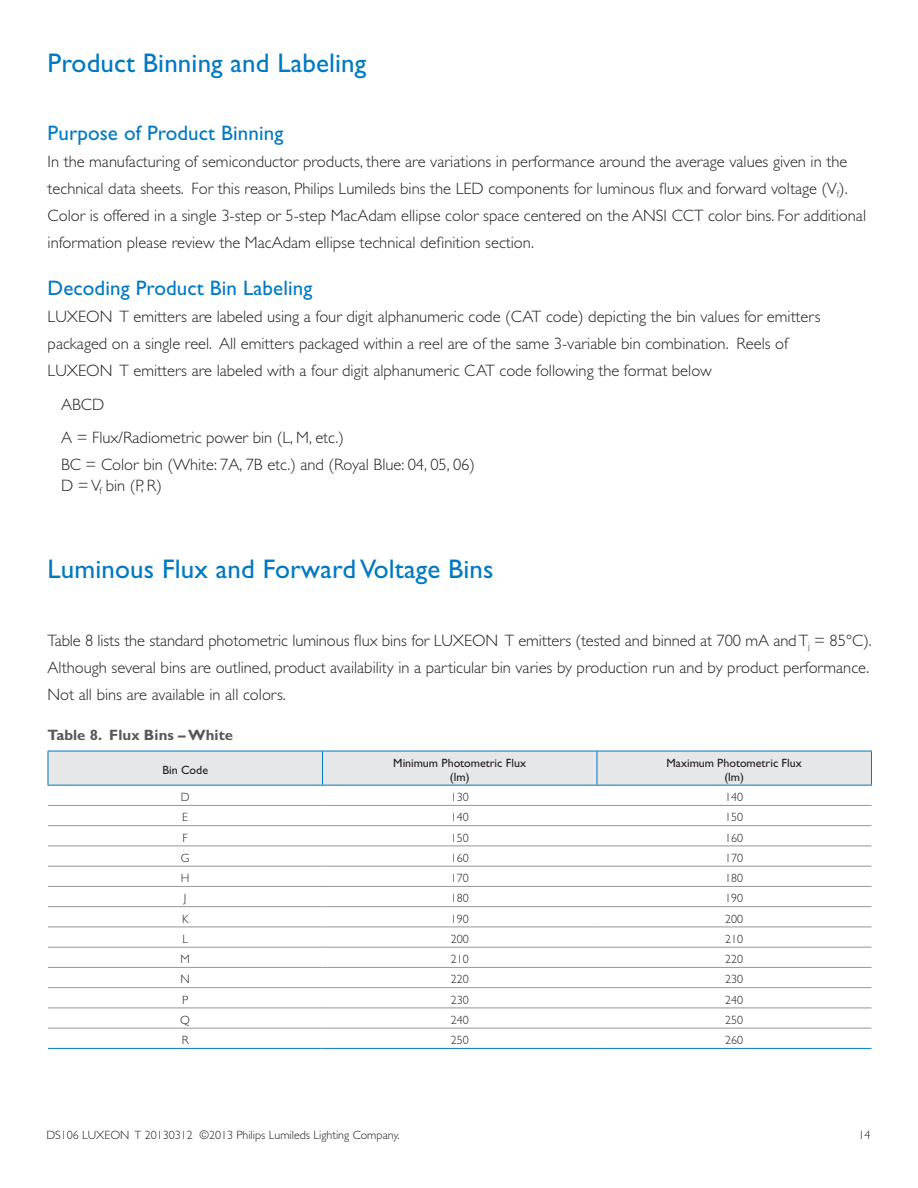
<style>
.page{position:relative;width:918px;height:1188px;background:#fff}
.page>*{position:absolute;margin:0;border:0;box-sizing:border-box;transform-origin:0 0}
.Head_1{font:27px "Gill Sans";letter-spacing:.005em;color:#0079c2}
.Head_2_not_in_TOC{font:21px "Gill Sans";letter-spacing:.005em;color:#0079c2}
.Head_2_following_Hea{font:21px "Gill Sans";letter-spacing:.005em;color:#0079c2}
.Body_text{font:300 16.5px/27px "Gill Sans";color:#231f20}
.body_text_indented{font:300 16.5px "Gill Sans";color:#231f20}
.Table_title{font:700 15px "Gill Sans";letter-spacing:.005em;color:#57585a}
.Table_text_QC{font:300 12px "Gill Sans";color:#231f20}
.Table_heads{font:12px/13.5px "Gill Sans";color:#231f20;text-align:center}
</style>
<div class="page">
<div style="left:49px;top:752px;width:822px;height:33px;background:#e6e7e9"></div>
<hr style="left:48px;top:805px;width:274px;height:1px;background:#939598">
<hr style="left:322px;top:805px;width:275px;height:1px;background:#939598">
<hr style="left:597px;top:805px;width:274px;height:1px;background:#939598">
<hr style="left:48px;top:825px;width:274px;height:1px;background:#939598">
<hr style="left:322px;top:825px;width:275px;height:1px;background:#939598">
<hr style="left:597px;top:825px;width:274px;height:1px;background:#939598">
<hr style="left:48px;top:846px;width:274px;height:1px;background:#939598">
<hr style="left:322px;top:846px;width:275px;height:1px;background:#939598">
<hr style="left:597px;top:846px;width:274px;height:1px;background:#939598">
<hr style="left:48px;top:866px;width:274px;height:1px;background:#939598">
<hr style="left:322px;top:866px;width:275px;height:1px;background:#939598">
<hr style="left:597px;top:866px;width:274px;height:1px;background:#939598">
<hr style="left:48px;top:886px;width:274px;height:1px;background:#939598">
<hr style="left:322px;top:886px;width:275px;height:1px;background:#939598">
<hr style="left:597px;top:886px;width:274px;height:1px;background:#939598">
<hr style="left:48px;top:906px;width:274px;height:1px;background:#939598">
<hr style="left:322px;top:906px;width:275px;height:1px;background:#939598">
<hr style="left:597px;top:906px;width:274px;height:1px;background:#939598">
<hr style="left:48px;top:927px;width:274px;height:1px;background:#939598">
<hr style="left:322px;top:927px;width:275px;height:1px;background:#939598">
<hr style="left:597px;top:927px;width:274px;height:1px;background:#939598">
<hr style="left:48px;top:947px;width:274px;height:1px;background:#939598">
<hr style="left:322px;top:947px;width:275px;height:1px;background:#939598">
<hr style="left:597px;top:947px;width:274px;height:1px;background:#939598">
<hr style="left:48px;top:967px;width:274px;height:1px;background:#939598">
<hr style="left:322px;top:967px;width:275px;height:1px;background:#939598">
<hr style="left:597px;top:967px;width:274px;height:1px;background:#939598">
<hr style="left:48px;top:987px;width:274px;height:1px;background:#939598">
<hr style="left:322px;top:987px;width:275px;height:1px;background:#939598">
<hr style="left:597px;top:987px;width:274px;height:1px;background:#939598">
<hr style="left:48px;top:1008px;width:274px;height:1px;background:#939598">
<hr style="left:322px;top:1008px;width:275px;height:1px;background:#939598">
<hr style="left:597px;top:1008px;width:274px;height:1px;background:#939598">
<hr style="left:48px;top:751px;width:274px;height:1px;background:#0079c2">
<hr style="left:48px;top:751px;width:1px;height:34px;background:#0079c2">
<hr style="left:322px;top:751px;width:275px;height:1px;background:#0079c2">
<hr style="left:322px;top:751px;width:1px;height:34px;background:#0079c2">
<hr style="left:597px;top:751px;width:275px;height:1px;background:#0079c2">
<hr style="left:597px;top:751px;width:1px;height:34px;background:#0079c2">
<hr style="left:871px;top:751px;width:1px;height:34px;background:#0079c2">
<hr style="left:48px;top:785px;width:274px;height:1px;background:#0079c2">
<hr style="left:322px;top:785px;width:275px;height:1px;background:#0079c2">
<hr style="left:597px;top:785px;width:275px;height:1px;background:#0079c2">
<hr style="left:48px;top:1028px;width:274px;height:1px;background:#939598">
<hr style="left:322px;top:1028px;width:275px;height:1px;background:#939598">
<hr style="left:597px;top:1028px;width:274px;height:1px;background:#939598">
<hr style="left:48px;top:1048px;width:274px;height:1px;background:#0079c2">
<hr style="left:322px;top:1048px;width:275px;height:1px;background:#0079c2">
<hr style="left:597px;top:1048px;width:274px;height:1px;background:#0079c2">
<p class="Head_1" style="left:48px;top:47px;width:320px">Product Binning and Labeling</p>
<p class="Head_2_following_Hea" style="left:48px;top:120px;width:237px">Purpose of Product Binning</p>
<p class="Body_text" style="left:48px;top:148px;width:820px">In the manufacturing of semiconductor products, there are variations in performance around the average values given in the technical data sheets. For this reason, Philips Lumileds bins the LED components for luminous flux and forward voltage (V<sub>f</sub>).<br>Color is offered in a single 3-step or 5-step MacAdam ellipse color space centered on the ANSI CCT color bins. For additional information please review the MacAdam ellipse technical definition section.</p>
<p class="Head_2_not_in_TOC" style="left:48px;top:276px;width:266px">Decoding Product Bin Labeling</p>
<p class="Body_text" style="left:48px;top:303px;width:774px">LUXEON T emitters are labeled using a four digit alphanumeric code (CAT code) depicting the bin values for emitters packaged on a single reel. All emitters packaged within a reel are of the same 3-variable bin combination. Reels of<br>LUXEON T emitters are labeled with a four digit alphanumeric CAT code following the format below</p>
<p class="body_text_indented" style="left:61px;top:395px;width:45px">ABCD</p>
<p class="body_text_indented" style="left:61px;top:429px;width:284px">A = Flux/Radiometric power bin (L, M, etc.)</p>
<p class="body_text_indented" style="left:61px;top:456px;width:415px">BC = Color bin (White: 7A, 7B etc.) and (Royal Blue: 04, 05, 06)</p>
<p class="body_text_indented" style="left:61px;top:476px;width:102px">D = V<sub>f</sub> bin (P, R)</p>
<p class="Head_1" style="left:48px;top:554px;width:447px">Luminous Flux and Forward Voltage Bins</p>
<p class="Body_text" style="left:48px;top:627px;width:826px">Table 8 lists the standard photometric luminous flux bins for LUXEON T emitters (tested and binned at 700 mA and T<sub>j</sub> = 85°C).<br>Although several bins are outlined, product availability in a particular bin varies by production run and by product performance.<br>Not all bins are available in all colors.</p>
<p class="Table_title" style="left:48px;top:726px;width:187px">Table 8. Flux Bins – White</p>
<p class="Table_heads" style="left:162px;top:763px;width:47px">Bin Code</p>
<p class="Table_heads" style="left:393px;top:757px;width:134px">Minimum Photometric Flux (lm)</p>
<p class="Table_heads" style="left:667px;top:757px;width:137px">Maximum Photometric Flux (lm)</p>
<p class="Table_text_QC" style="left:181px;top:790px;width:10px">D</p>
<p class="Table_text_QC" style="left:451px;top:790px;width:19px">130</p>
<p class="Table_text_QC" style="left:725px;top:790px;width:19px">140</p>
<p class="Table_text_QC" style="left:182px;top:811px;width:7px">E</p>
<p class="Table_text_QC" style="left:451px;top:811px;width:19px">140</p>
<p class="Table_text_QC" style="left:725px;top:811px;width:19px">150</p>
<p class="Table_text_QC" style="left:183px;top:831px;width:7px">F</p>
<p class="Table_text_QC" style="left:451px;top:831px;width:19px">150</p>
<p class="Table_text_QC" style="left:725px;top:831px;width:19px">160</p>
<p class="Table_text_QC" style="left:181px;top:851px;width:10px">G</p>
<p class="Table_text_QC" style="left:451px;top:851px;width:19px">160</p>
<p class="Table_text_QC" style="left:725px;top:851px;width:19px">170</p>
<p class="Table_text_QC" style="left:181px;top:871px;width:10px">H</p>
<p class="Table_text_QC" style="left:451px;top:871px;width:19px">170</p>
<p class="Table_text_QC" style="left:725px;top:871px;width:19px">180</p>
<p class="Table_text_QC" style="left:184px;top:892px;width:4px">J</p>
<p class="Table_text_QC" style="left:451px;top:892px;width:19px">180</p>
<p class="Table_text_QC" style="left:725px;top:892px;width:19px">190</p>
<p class="Table_text_QC" style="left:182px;top:912px;width:8px">K</p>
<p class="Table_text_QC" style="left:451px;top:912px;width:19px">190</p>
<p class="Table_text_QC" style="left:725px;top:912px;width:19px">200</p>
<p class="Table_text_QC" style="left:182px;top:932px;width:7px">L</p>
<p class="Table_text_QC" style="left:451px;top:932px;width:19px">200</p>
<p class="Table_text_QC" style="left:725px;top:932px;width:19px">210</p>
<p class="Table_text_QC" style="left:181px;top:952px;width:11px">M</p>
<p class="Table_text_QC" style="left:451px;top:952px;width:19px">210</p>
<p class="Table_text_QC" style="left:725px;top:952px;width:19px">220</p>
<p class="Table_text_QC" style="left:181px;top:973px;width:11px">N</p>
<p class="Table_text_QC" style="left:451px;top:973px;width:19px">220</p>
<p class="Table_text_QC" style="left:725px;top:973px;width:19px">230</p>
<p class="Table_text_QC" style="left:182px;top:993px;width:8px">P</p>
<p class="Table_text_QC" style="left:451px;top:993px;width:19px">230</p>
<p class="Table_text_QC" style="left:725px;top:993px;width:19px">240</p>
<p class="Table_text_QC" style="left:180px;top:1013px;width:11px">Q</p>
<p class="Table_text_QC" style="left:451px;top:1013px;width:19px">240</p>
<p class="Table_text_QC" style="left:725px;top:1013px;width:19px">250</p>
<p class="Table_text_QC" style="left:182px;top:1033px;width:8px">R</p>
<p class="Table_text_QC" style="left:451px;top:1033px;width:19px">250</p>
<p class="Table_text_QC" style="left:725px;top:1033px;width:19px">260</p>
<p class="Table_text_QC" style="left:46px;top:1128px;width:355px">DS106 LUXEON T 20130312 ©2013 Philips Lumileds Lighting Company.</p>
<p class="Table_text_QC" style="left:858px;top:1128px;width:13px">14</p>
</div>
